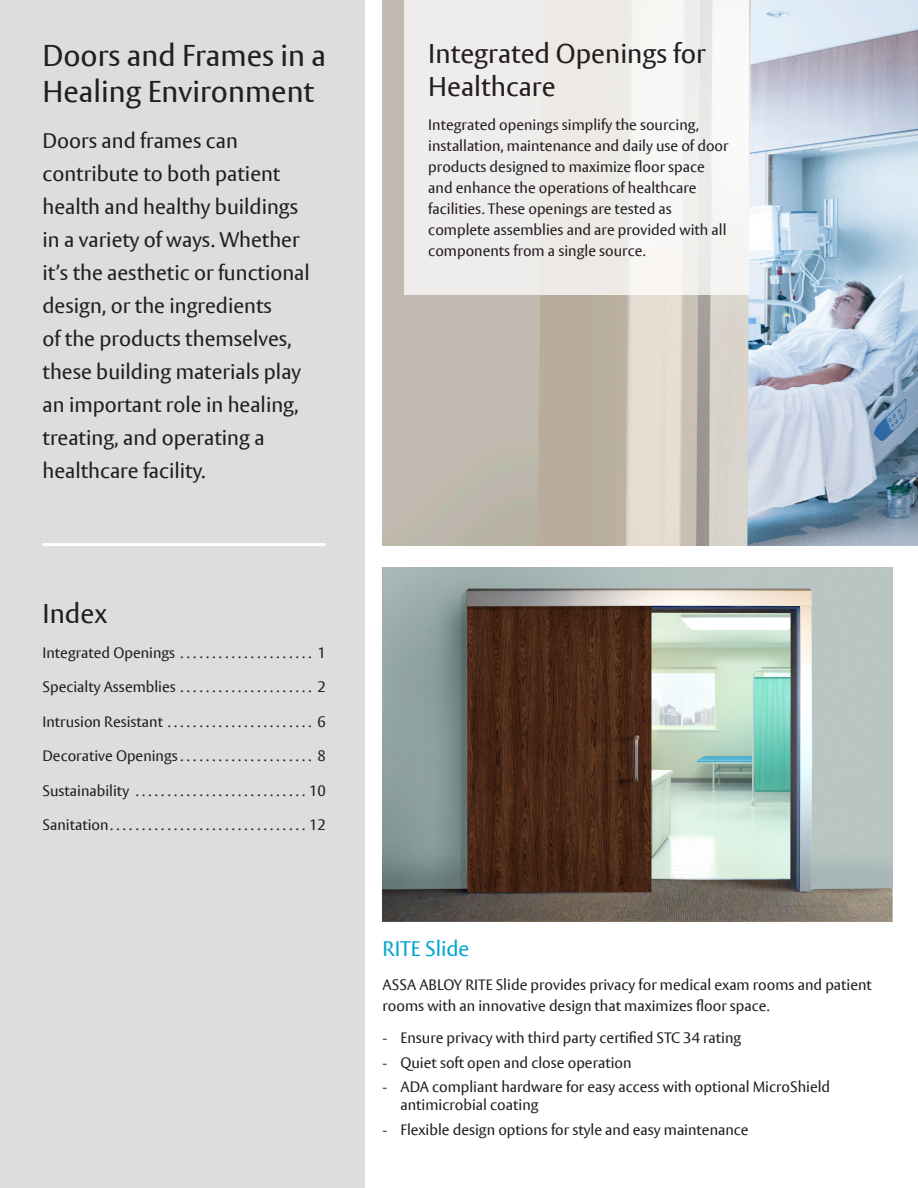
<style>
.page{position:relative;width:918px;height:1188px;background:#fff}
.page>*{position:absolute;margin:0;border:0;box-sizing:border-box;transform-origin:0 0}
.Intro_Heading{font:30px/36px "ASSA Vesta";color:#231f20}
.Large_Heading{font:27px/32.4px "ASSA Vesta";color:#231f20}
.Intro_copy{font:21px/33px "ASSA Vesta";color:#231f20}
.Product_Heading{font:21px "ASSA Vesta";color:#00a7d1}
.Body_copy{font:15px/21px "ASSA Vesta";color:#231f20}
.Body_Copy_Bulleted{font:15px/18px "ASSA Vesta";color:#231f20}
</style>
<div class="page">
<div style="left:0;top:0;width:365px;height:1188px;background:#dcdddf"></div>
<img style="left:383px;top:0;width:535px;height:545px">
<div style="left:404px;top:0;width:345px;height:295px;background:#efedeb"></div>
<img style="left:383px;top:567px;width:509px;height:354px">
<hr style="left:43px;top:543px;width:282px;height:3px;background:#fff">
<p class="Intro_Heading" style="left:43px;top:39px;width:285px">Doors and Frames in a<br>Healing Environment</p>
<p class="Intro_copy" style="left:43px;top:125px;width:269px">Doors and frames can contribute to both patient health and healthy buildings in a variety of ways. Whether it’s the aesthetic or functional design, or the ingredients<br>of the products themselves, these building materials play an important role in healing, treating, and operating a healthcare facility.</p>
<p class="Large_Heading" style="left:43px;top:599px;width:66px">Index</p>
<p class="Body_copy" style="left:43px;top:643px;width:285px">Integrated Openings . . . . . . . . . . . . . . . . . . . . . 1</p>
<p class="Body_copy" style="left:43px;top:677px;width:285px">Specialty Assemblies . . . . . . . . . . . . . . . . . . . . . 2</p>
<p class="Body_copy" style="left:43px;top:712px;width:285px">Intrusion Resistant . . . . . . . . . . . . . . . . . . . . . . . 6</p>
<p class="Body_copy" style="left:43px;top:746px;width:142px">Decorative Openings .....................</p>
<p class="Body_copy" style="left:318px;top:746px;width:10px">8</p>
<p class="Body_copy" style="left:43px;top:781px;width:285px">Sustainability . . . . . . . . . . . . . . . . . . . . . . . . . . . 10</p>
<p class="Body_copy" style="left:43px;top:815px;width:72px">Sanitation ...............................</p>
<p class="Body_copy" style="left:309px;top:815px;width:18px">12</p>
<p class="Large_Heading" style="left:428px;top:39px;width:279px">Integrated Openings for<br>Healthcare</p>
<p class="Body_copy" style="left:428px;top:115px;width:302px">Integrated openings simplify the sourcing, installation, maintenance and daily use of door products designed to maximize floor space and enhance the operations of healthcare facilities. These openings are tested as complete assemblies and are provided with all components from a single source.</p>
<p class="Product_Heading" style="left:383px;top:936px;width:88px">RITE Slide</p>
<p class="Body_copy" style="left:383px;top:975px;width:491px">ASSA ABLOY RITE Slide provides privacy for medical exam rooms and patient rooms with an innovative design that maximizes floor space.</p>
<p class="Body_Copy_Bulleted" style="left:383px;top:1029px;width:360px">- Ensure privacy with third party certified STC 34 rating</p>
<p class="Body_Copy_Bulleted" style="left:383px;top:1054px;width:251px">- Quiet soft open and close operation</p>
<p class="Body_Copy_Bulleted" style="left:401px;top:1079px;width:431px;text-indent:-18px">- ADA compliant hardware for easy access with optional MicroShield antimicrobial coating</p>
<p class="Body_Copy_Bulleted" style="left:383px;top:1122px;width:368px">- Flexible design options for style and easy maintenance</p>
</div>
